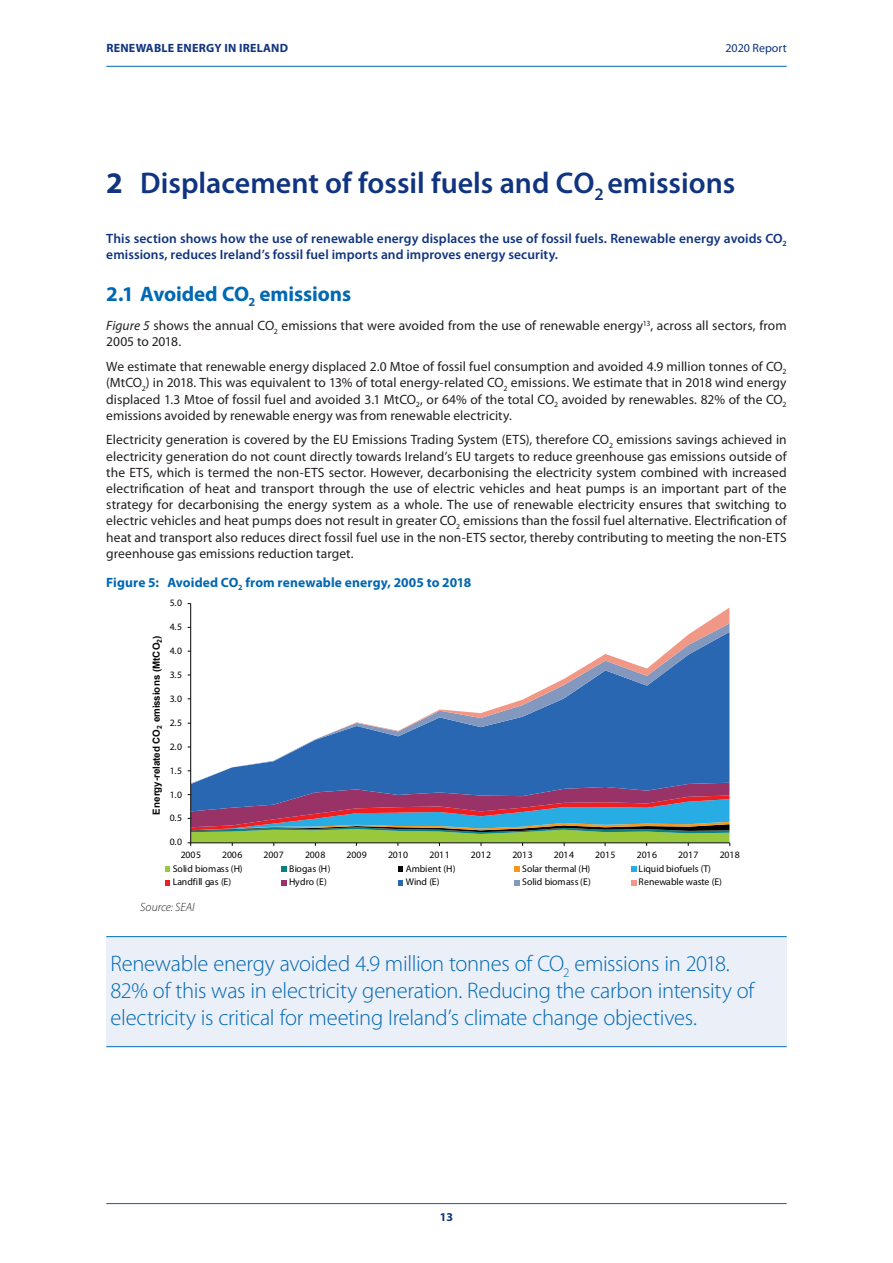
<style>
.page{position:relative;width:893px;height:1263px;background:#fff}
.page>*{position:absolute;margin:0;border:0;box-sizing:border-box;transform-origin:0 0}
.t1{font:600 30px "Myriad Pro";color:#10347f}
.t2{font:300 22.5px/27px "Myriad Pro";letter-spacing:-.015em;color:#0168b3}
.t3{font:700 21px "Myriad Pro";letter-spacing:-.005em;color:#0168b3}
.t4{font:13.5px/16.2px "Myriad Pro";letter-spacing:.005em;color:#231f20;text-align:justify}
.t5{font:600 13.5px/16.2px "Myriad Pro";letter-spacing:.005em;color:#10347f}
.t6{font:700 13.5px "Myriad Pro";letter-spacing:.01em;color:#0168b3}
.t7{font:700 12px "Myriad Pro";letter-spacing:.02em;color:#10347f}
.t8{font:italic 300 12px "Myriad Pro";color:#231f20}
.t9{font:12px "Myriad Pro";color:#10347f}
.t10{font:9.75px "Myriad Pro";color:#040503}
.t11{font:700 9.75px "Arial";letter-spacing:.005em;color:#040503}
.s1{font-weight:700}
.s2{font-style:italic}
</style>
<div class="page">
<hr style="left:106px;top:1203px;width:681px;height:1px;background:#0168b3">
<hr style="left:106px;top:66px;width:681px;height:1px;background:#0168b3">
<div style="left:106px;top:937px;width:681px;height:108px;background:#eaeff8"></div>
<hr style="left:106px;top:936px;width:681px;height:1px;background:#0168b3">
<hr style="left:106px;top:1046px;width:681px;height:1px;background:#0168b3">
<svg style="left:191px;top:607px;width:538px;height:176px"></svg>
<hr style="left:190px;top:604px;width:1px;height:239px;background:#040503">
<svg style="left:188px;top:783px;width:542px;height:63px;background:#737a83"></svg>
<svg style="left:165px;top:866px;width:5px;height:6px"></svg>
<svg style="left:281px;top:866px;width:6px;height:6px"></svg>
<svg style="left:398px;top:866px;width:5px;height:6px"></svg>
<svg style="left:514px;top:866px;width:6px;height:6px"></svg>
<svg style="left:631px;top:866px;width:6px;height:6px"></svg>
<svg style="left:165px;top:880px;width:5px;height:5px"></svg>
<svg style="left:281px;top:880px;width:6px;height:5px"></svg>
<svg style="left:398px;top:880px;width:5px;height:5px"></svg>
<svg style="left:514px;top:880px;width:6px;height:5px"></svg>
<svg style="left:631px;top:880px;width:6px;height:5px"></svg>
<p class="t7" style="left:106px;top:40px;width:183px">RENEWABLE ENERGY IN IRELAND</p>
<p class="t9" style="left:725px;top:40px;width:63px">2020 Report</p>
<h1 class="t1" style="left:106px;top:163px;width:631px"><span class="s1">2</span> Displacement of fossil fuels and CO<sub>2</sub> emissions</h1>
<p class="t5" style="left:106px;top:230px;width:682px">This section shows how the use of renewable energy displaces the use of fossil fuels. Renewable energy avoids CO<sub>2 </sub>emissions, reduces Ireland’s fossil fuel imports and improves energy security.</p>
<h3 class="t3" style="left:106px;top:280px;width:246px">2.1 Avoided CO<sub>2</sub> emissions</h3>
<p class="t4" style="left:106px;top:317px;width:682px"><span class="s2">Figure 5</span> shows the annual CO<sub>2</sub> emissions that were avoided from the use of renewable energy<sup>13</sup>, across all sectors, from<br>2005 to 2018.</p>
<p class="t4" style="left:106px;top:358px;width:682px">We estimate that renewable energy displaced 2.0 Mtoe of fossil fuel consumption and avoided 4.9 million tonnes of CO<sub>2 </sub>(MtCO<sub>2</sub>) in 2018. This was equivalent to 13% of total energy-related CO<sub>2</sub> emissions. We estimate that in 2018 wind energy displaced 1.3 Mtoe of fossil fuel and avoided 3.1 MtCO<sub>2</sub>, or 64% of the total CO<sub>2</sub> avoided by renewables. 82% of the CO<sub>2 </sub>emissions avoided by renewable energy was from renewable electricity.</p>
<p class="t4" style="left:106px;top:432px;width:682px">Electricity generation is covered by the EU Emissions Trading System (ETS), therefore CO<sub>2</sub> emissions savings achieved in electricity generation do not count directly towards Ireland’s EU targets to reduce greenhouse gas emissions outside of the ETS, which is termed the non-ETS sector. However, decarbonising the electricity system combined with increased electrification of heat and transport through the use of electric vehicles and heat pumps is an important part of the strategy for decarbonising the energy system as a whole. The use of renewable electricity ensures that switching to electric vehicles and heat pumps does not result in greater CO<sub>2</sub> emissions than the fossil fuel alternative. Electrification of heat and transport also reduces direct fossil fuel use in the non-ETS sector, thereby contributing to meeting the non-ETS greenhouse gas emissions reduction target.</p>
<p class="t6" style="left:106px;top:573px;width:367px">Figure 5: Avoided CO<sub>2</sub> from renewable energy, 2005 to 2018</p>
<p class="t10" style="left:170px;top:597px;width:14px">5.0</p>
<p class="t10" style="left:170px;top:621px;width:14px">4.5</p>
<p class="t11" style="left:150px;top:815px;width:180px;rotate:-90deg">Energy-related CO<sub>2</sub> emissions (MtCO<sub>2</sub>)</p>
<p class="t10" style="left:170px;top:645px;width:14px">4.0</p>
<p class="t10" style="left:170px;top:669px;width:14px">3.5</p>
<p class="t10" style="left:170px;top:693px;width:14px">3.0</p>
<p class="t10" style="left:170px;top:716px;width:14px">2.5</p>
<p class="t10" style="left:170px;top:740px;width:14px">2.0</p>
<p class="t10" style="left:170px;top:764px;width:14px">1.5</p>
<p class="t10" style="left:170px;top:788px;width:14px">1.0</p>
<p class="t10" style="left:170px;top:812px;width:14px">0.5</p>
<p class="t10" style="left:170px;top:836px;width:14px">0.0</p>
<p class="t10" style="left:181px;top:849px;width:22px">2005</p>
<p class="t10" style="left:222px;top:849px;width:22px">2006</p>
<p class="t10" style="left:264px;top:849px;width:22px">2007</p>
<p class="t10" style="left:305px;top:849px;width:22px">2008</p>
<p class="t10" style="left:347px;top:849px;width:22px">2009</p>
<p class="t10" style="left:388px;top:849px;width:22px">2010</p>
<p class="t10" style="left:429px;top:849px;width:22px">2011</p>
<p class="t10" style="left:471px;top:849px;width:22px">2012</p>
<p class="t10" style="left:512px;top:849px;width:22px">2013</p>
<p class="t10" style="left:554px;top:849px;width:22px">2014</p>
<p class="t10" style="left:595px;top:849px;width:22px">2015</p>
<p class="t10" style="left:637px;top:849px;width:22px">2016</p>
<p class="t10" style="left:678px;top:849px;width:22px">2017</p>
<p class="t10" style="left:720px;top:849px;width:22px">2018</p>
<p class="t10" style="left:173px;top:862px;width:72px">Solid biomass (H)</p>
<p class="t10" style="left:289px;top:862px;width:43px">Biogas (H)</p>
<p class="t10" style="left:406px;top:862px;width:51px">Ambient (H)</p>
<p class="t10" style="left:522px;top:862px;width:70px">Solar thermal (H)</p>
<p class="t10" style="left:639px;top:862px;width:74px">Liquid biofuels (T)</p>
<p class="t10" style="left:173px;top:876px;width:60px">Landfill gas (E)</p>
<p class="t10" style="left:289px;top:876px;width:39px">Hydro (E)</p>
<p class="t10" style="left:406px;top:876px;width:35px">Wind (E)</p>
<p class="t10" style="left:522px;top:876px;width:70px">Solid biomass (E)</p>
<p class="t10" style="left:639px;top:876px;width:85px">Renewable waste (E)</p>
<p class="t8" style="left:140px;top:900px;width:56px">Source: SEAI</p>
<h2 class="t2" style="left:111px;top:950px;width:645px">Renewable energy avoided 4.9 million tonnes of CO<sub>2</sub> emissions in 2018.<br>82% of this was in electricity generation. Reducing the carbon intensity of electricity is critical for meeting Ireland’s climate change objectives.</h2>
<p class="t7" style="left:440px;top:1209px;width:15px">13</p>
</div>
